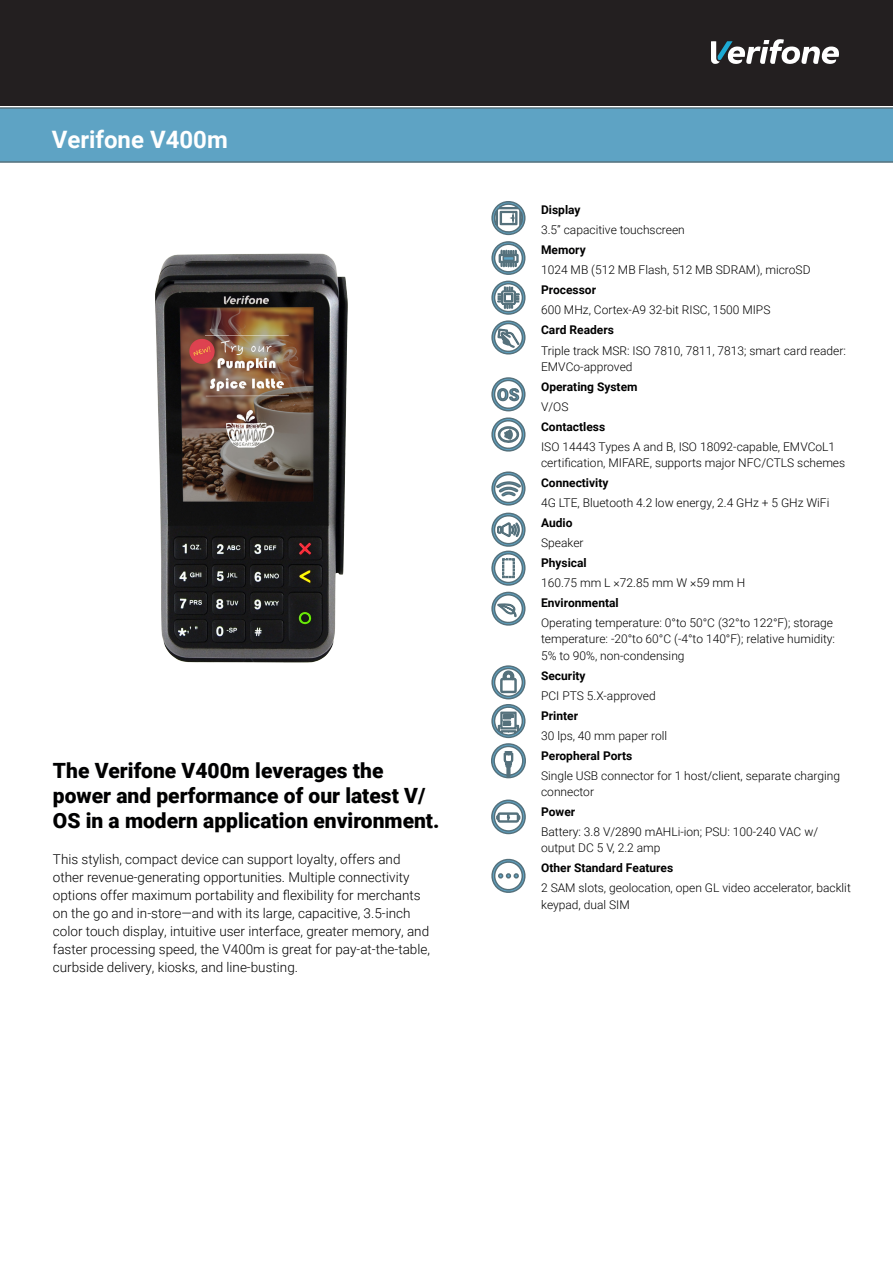
<style>
.page{position:relative;width:893px;height:1263px;background:#fff}
.page>*{position:absolute;margin:0;border:0;box-sizing:border-box;transform-origin:0 0}
.t1{font:700 24px "Roboto";color:#fff}
.t2{font:900 21px/25.2px "Roboto";color:#000001}
.t3{font:300 13.5px/18px "Roboto";color:#000001}
.t4{font:300 12px/16.2px "Roboto";color:#000001}
.t5{font:700 12px "Roboto";color:#000001}
</style>
<div class="page">
<div style="left:0;top:0;width:893px;height:106px;background:#231f20"></div>
<svg style="left:0;top:107px;width:893px;height:56px;fill:#5ea3c4"></svg>
<svg style="left:711px;top:39px;width:128px;height:25px"></svg>
<img style="left:155px;top:253px;width:193px;height:410px">
<svg style="left:491px;top:201px;width:35px;height:154px"></svg>
<svg style="left:491px;top:471px;width:35px;height:35px"></svg>
<svg style="left:491px;top:377px;width:35px;height:75px"></svg>
<svg style="left:491px;top:512px;width:35px;height:114px"></svg>
<svg style="left:491px;top:665px;width:35px;height:114px"></svg>
<svg style="left:491px;top:799px;width:35px;height:36px"></svg>
<svg style="left:491px;top:858px;width:35px;height:35px"></svg>
<p class="t1" style="left:52px;top:122px;width:178px">Verifone V400m</p>
<p class="t2" style="left:53px;top:757px;width:388px">The Verifone V400m leverages the power and performance of our latest V/<br>OS in a modern application environment.</p>
<p class="t3" style="left:53px;top:850px;width:379px">This stylish, compact device can support loyalty, offers and other revenue-generating opportunities. Multiple connectivity options offer maximum portability and flexibility for merchants on the go and in-store—and with its large, capacitive, 3.5-inch color touch display, intuitive user interface, greater memory, and faster processing speed, the V400m is great for pay-at-the-table, curbside delivery, kiosks, and line-busting.</p>
<p class="t5" style="left:541px;top:202px;width:41px">Display</p>
<p class="t4" style="left:541px;top:221px;width:145px">3.5” capacitive touchscreen</p>
<p class="t5" style="left:541px;top:242px;width:46px">Memory</p>
<p class="t4" style="left:541px;top:262px;width:271px">1024 MB (512 MB Flash, 512 MB SDRAM), microSD</p>
<p class="t5" style="left:541px;top:282px;width:56px">Processor</p>
<p class="t4" style="left:541px;top:302px;width:231px">600 MHz, Cortex-A9 32-bit RISC, 1500 MIPS</p>
<p class="t5" style="left:541px;top:322px;width:74px">Card Readers</p>
<p class="t4" style="left:541px;top:342px;width:306px">Triple track MSR: ISO 7810, 7811, 7813; smart card reader:<br>EMVCo-approved</p>
<p class="t5" style="left:541px;top:378px;width:98px">Operating System</p>
<p class="t4" style="left:541px;top:398px;width:29px">V/OS</p>
<p class="t5" style="left:541px;top:418px;width:66px">Contactless</p>
<p class="t4" style="left:541px;top:438px;width:306px">ISO 14443 Types A and B, ISO 18092-capable, EMVCoL1 certification, MIFARE, supports major NFC/CTLS schemes</p>
<p class="t5" style="left:541px;top:474px;width:69px">Connectivity</p>
<p class="t4" style="left:541px;top:494px;width:290px">4G LTE, Bluetooth 4.2 low energy, 2.4 GHz + 5 GHz WiFi</p>
<p class="t5" style="left:541px;top:514px;width:33px">Audio</p>
<p class="t4" style="left:541px;top:534px;width:44px">Speaker</p>
<p class="t5" style="left:541px;top:554px;width:47px">Physical</p>
<p class="t4" style="left:541px;top:574px;width:206px">160.75 mm L ×72.85 mm W ×59 mm H</p>
<p class="t5" style="left:541px;top:594px;width:79px">Environmental</p>
<p class="t4" style="left:541px;top:614px;width:296px">Operating temperature: 0°to 50°C (32°to 122°F); storage temperature: -20°to 60°C (-4°to 140°F); relative humidity:<br>5% to 90%, non-condensing</p>
<p class="t5" style="left:541px;top:667px;width:46px">Security</p>
<p class="t4" style="left:541px;top:687px;width:116px">PCI PTS 5.X-approved</p>
<p class="t5" style="left:541px;top:707px;width:38px">Printer</p>
<p class="t4" style="left:541px;top:727px;width:128px">30 lps, 40 mm paper roll</p>
<p class="t5" style="left:541px;top:747px;width:93px">Peropheral Ports</p>
<p class="t4" style="left:541px;top:767px;width:301px">Single USB connector for 1 host/client, separate charging connector</p>
<p class="t5" style="left:541px;top:803px;width:36px">Power</p>
<p class="t4" style="left:541px;top:823px;width:279px">Battery: 3.8 V/2890 mAHLi-ion; PSU: 100-240 VAC w/ output DC 5 V, 2.2 amp</p>
<p class="t5" style="left:541px;top:860px;width:134px">Other Standard Features</p>
<p class="t4" style="left:541px;top:879px;width:311px">2 SAM slots, geolocation, open GL video accelerator, backlit keypad, dual SIM</p>
</div>
